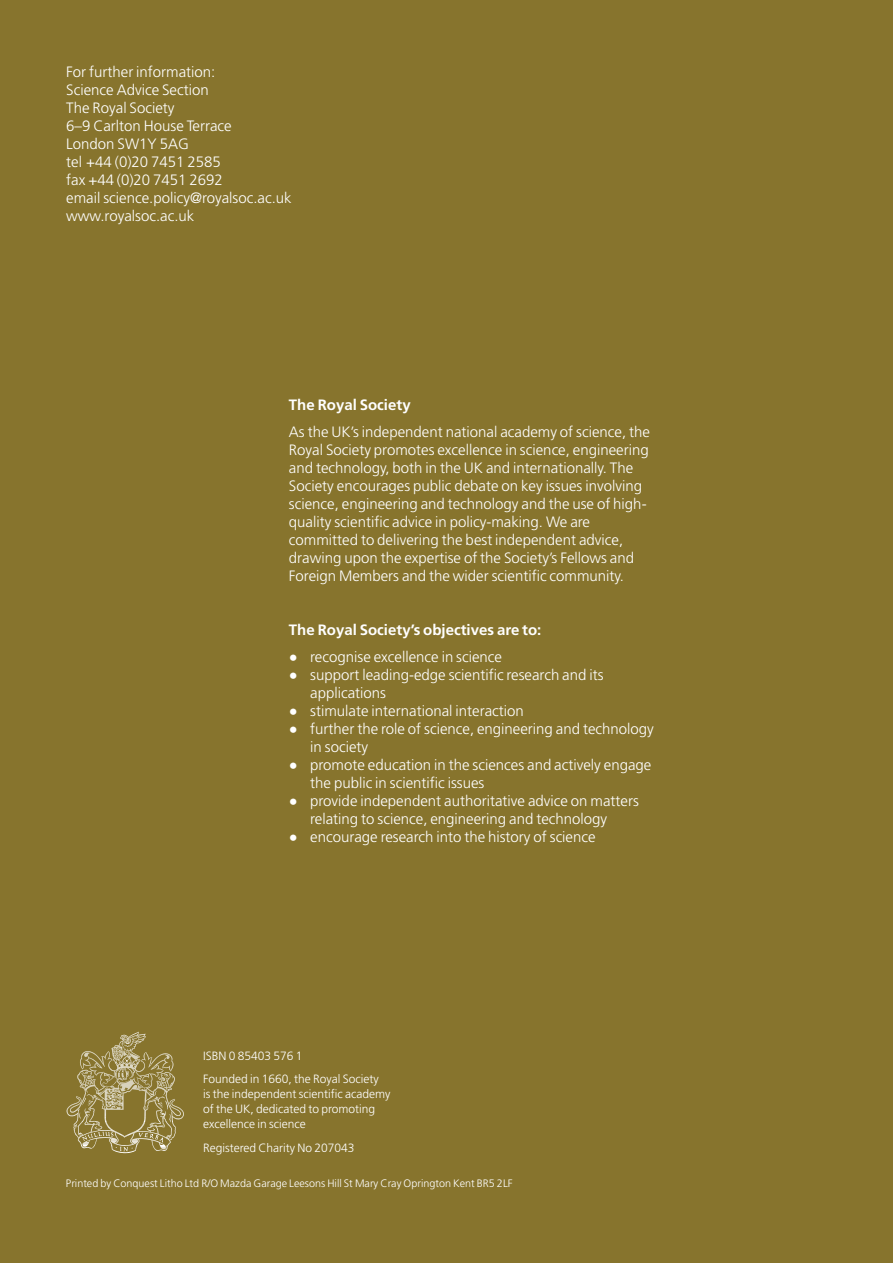
<style>
.page{position:relative;width:893px;height:1263px;background:#fff}
.page>*{position:absolute;margin:0;border:0;box-sizing:border-box;transform-origin:0 0}
.t1{font:300 15px/18px "Frutiger";color:#fff}
.t2{font:700 15px "Frutiger";color:#fff}
.t3{font:300 12px/15px "Frutiger";color:#fff}
.t4{font:300 10.8px "Frutiger";color:#fff}
.s1{font-size:18px}
</style>
<div class="page">
<div style="left:1px;top:0;width:891px;height:1262px;background:#87742d"></div>
<svg style="left:67px;top:1032px;width:117px;height:121px"></svg>
<p class="t1" style="left:66px;top:64px;width:227px">For further information:<br>Science Advice Section<br>The Royal Society<br>6–9 Carlton House Terrace<br>London SW1Y 5AG<br>tel +44 (0)20 7451 2585<br>fax +44 (0)20 7451 2692<br>email science.policy@royalsoc.ac.uk www.royalsoc.ac.uk</p>
<p class="t2" style="left:289px;top:399px;width:123px">The Royal Society</p>
<p class="t1" style="left:289px;top:424px;width:362px">As the UK’s independent national academy of science, the Royal Society promotes excellence in science, engineering and technology, both in the UK and internationally. The Society encourages public debate on key issues involving science, engineering and technology and the use of high&shy;quality scientific advice in policy-making. We are committed to delivering the best independent advice, drawing upon the expertise of the Society’s Fellows and Foreign Members and the wider scientific community.</p>
<p class="t2" style="left:289px;top:624px;width:254px">The Royal Society’s objectives are to:</p>
<p class="t1" style="left:289px;top:649px;width:215px"><span class="s1">•</span> recognise excellence in science</p>
<p class="t1" style="left:310px;top:667px;width:295px;text-indent:-21px"><span class="s1">•</span> support leading-edge scientific research and its applications</p>
<p class="t1" style="left:289px;top:703px;width:236px"><span class="s1">•</span> stimulate international interaction</p>
<p class="t1" style="left:310px;top:721px;width:345px;text-indent:-21px"><span class="s1">•</span> further the role of science, engineering and technology in society</p>
<p class="t1" style="left:310px;top:757px;width:342px;text-indent:-21px"><span class="s1">•</span> promote education in the sciences and actively engage the public in scientific issues</p>
<p class="t1" style="left:310px;top:793px;width:330px;text-indent:-21px"><span class="s1">•</span> provide independent authoritative advice on matters relating to science, engineering and technology</p>
<p class="t1" style="left:289px;top:829px;width:308px"><span class="s1">•</span> encourage research into the history of science</p>
<p class="t3" style="left:203px;top:1045px;width:177px;line-height:23.5px">ISBN 0 85403 576 1<br>Founded in 1660, the Royal Society</p>
<p class="t3" style="left:203px;top:1087px;width:189px">is the independent scientific academy of the UK, dedicated to promoting excellence in science</p>
<p class="t3" style="left:203px;top:1141px;width:153px">Registered Charity No 207043</p>
<p class="t4" style="left:66px;top:1179px;width:448px">Printed by Conquest Litho Ltd R/O Mazda Garage Leesons Hill St Mary Cray Oprington Kent BR5 2LF</p>
</div>
